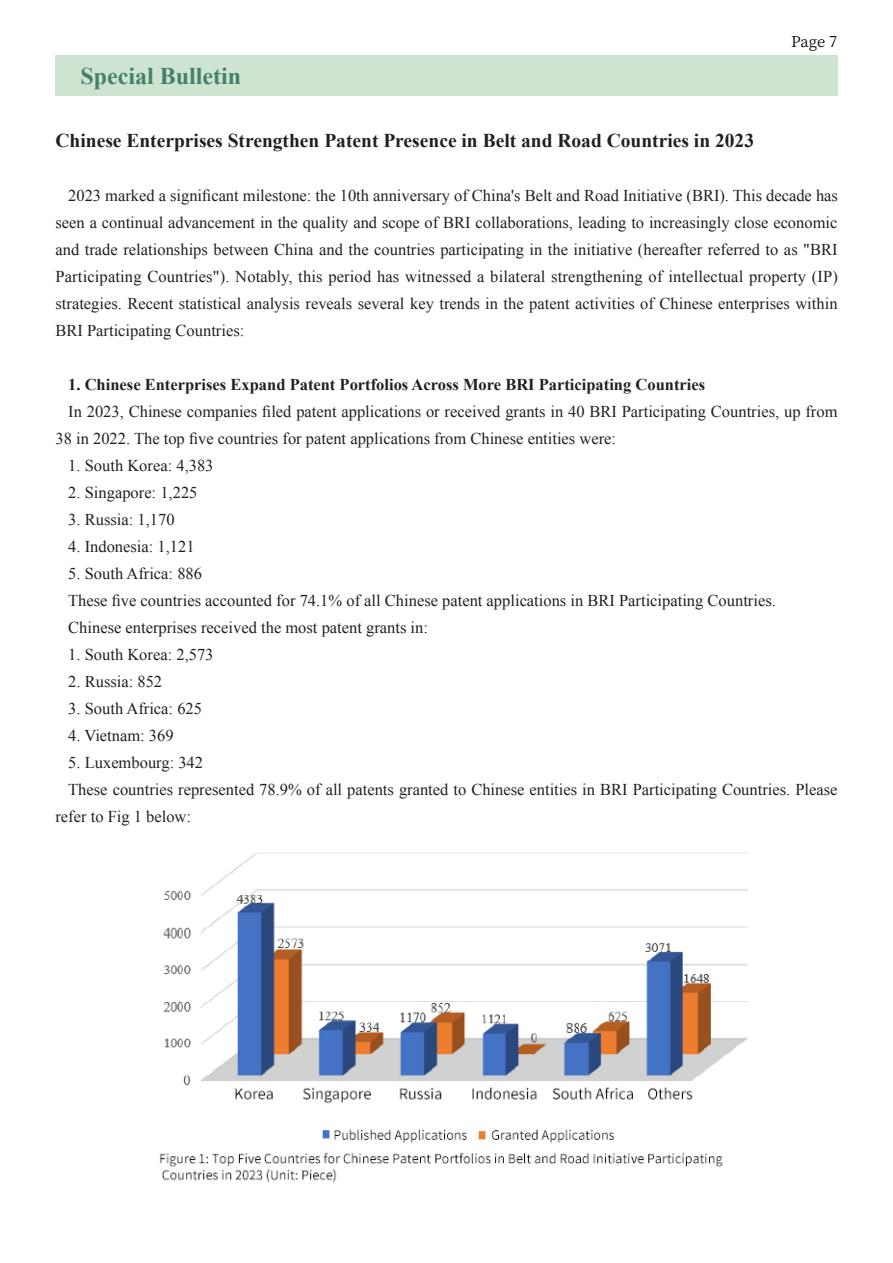
<style>
.page{position:relative;width:893px;height:1263px;background:#fff}
.page>*{position:absolute;margin:0;border:0;box-sizing:border-box;transform-origin:0 0}
.t1{font:700 24px "Times New Roman";color:#44806b}
.正文{font:700 19.5px "Times New Roman";color:#231f20}
.标题{font:16.5px/27px "Times New Roman";color:#231f20}
.标题-2{font:700 16.5px "Times New Roman";color:#231f20}
.t2{font:15px "Source Han Serif CN";color:#000}
</style>
<div class="page">
<div style="left:55px;top:55px;width:782px;height:41px;background:#cde4d0"></div>
<img style="left:159px;top:852px;width:589px;height:331px">
<p class="t1" style="left:80px;top:59px;width:162px">Special Bulletin</p>
<p class="正文" style="left:55px;top:127px;width:700px">Chinese Enterprises Strengthen Patent Presence in Belt and Road Countries in 2023</p>
<p class="t2" style="left:791px;top:33px;width:48px">Page 7</p>
<p class="标题" style="left:55px;top:182px;width:784px;text-align:justify;text-indent:13px">2023 marked a significant milestone: the 10th anniversary of China's Belt and Road Initiative (BRI). This decade has seen a continual advancement in the quality and scope of BRI collaborations, leading to increasingly close economic and trade relationships between China and the countries participating in the initiative (hereafter referred to as "BRI Participating Countries"). Notably, this period has witnessed a bilateral strengthening of intellectual property (IP) strategies. Recent statistical analysis reveals several key trends in the patent activities of Chinese enterprises within BRI Participating Countries:</p>
<p class="标题-2" style="left:68px;top:373px;width:638px">1. Chinese Enterprises Expand Patent Portfolios Across More BRI Participating Countries</p>
<p class="标题" style="left:55px;top:398px;width:783px;text-indent:13px">In 2023, Chinese companies filed patent applications or received grants in 40 BRI Participating Countries, up from<br>38 in 2022. The top five countries for patent applications from Chinese entities were:</p>
<p class="标题" style="left:68px;top:452px;width:147px">1. South Korea: 4,383</p>
<p class="标题" style="left:68px;top:479px;width:131px">2. Singapore: 1,225</p>
<p class="标题" style="left:68px;top:506px;width:108px">3. Russia: 1,170</p>
<p class="标题" style="left:68px;top:533px;width:128px">4. Indonesia: 1,121</p>
<p class="标题" style="left:68px;top:560px;width:135px">5. South Africa: 886</p>
<p class="标题" style="left:68px;top:587px;width:709px">These five countries accounted for 74.1% of all Chinese patent applications in BRI Participating Countries.</p>
<p class="标题" style="left:68px;top:614px;width:361px">Chinese enterprises received the most patent grants in:</p>
<p class="标题" style="left:68px;top:641px;width:147px">1. South Korea: 2,573</p>
<p class="标题" style="left:68px;top:668px;width:95px">2. Russia: 852</p>
<p class="标题" style="left:68px;top:695px;width:135px">3. South Africa: 625</p>
<p class="标题" style="left:68px;top:722px;width:107px">4. Vietnam: 369</p>
<p class="标题" style="left:68px;top:749px;width:136px">5. Luxembourg: 342</p>
<p class="标题" style="left:55px;top:776px;width:783px;text-indent:13px">These countries represented 78.9% of all patents granted to Chinese entities in BRI Participating Countries. Please refer to Fig 1 below:</p>
</div>
